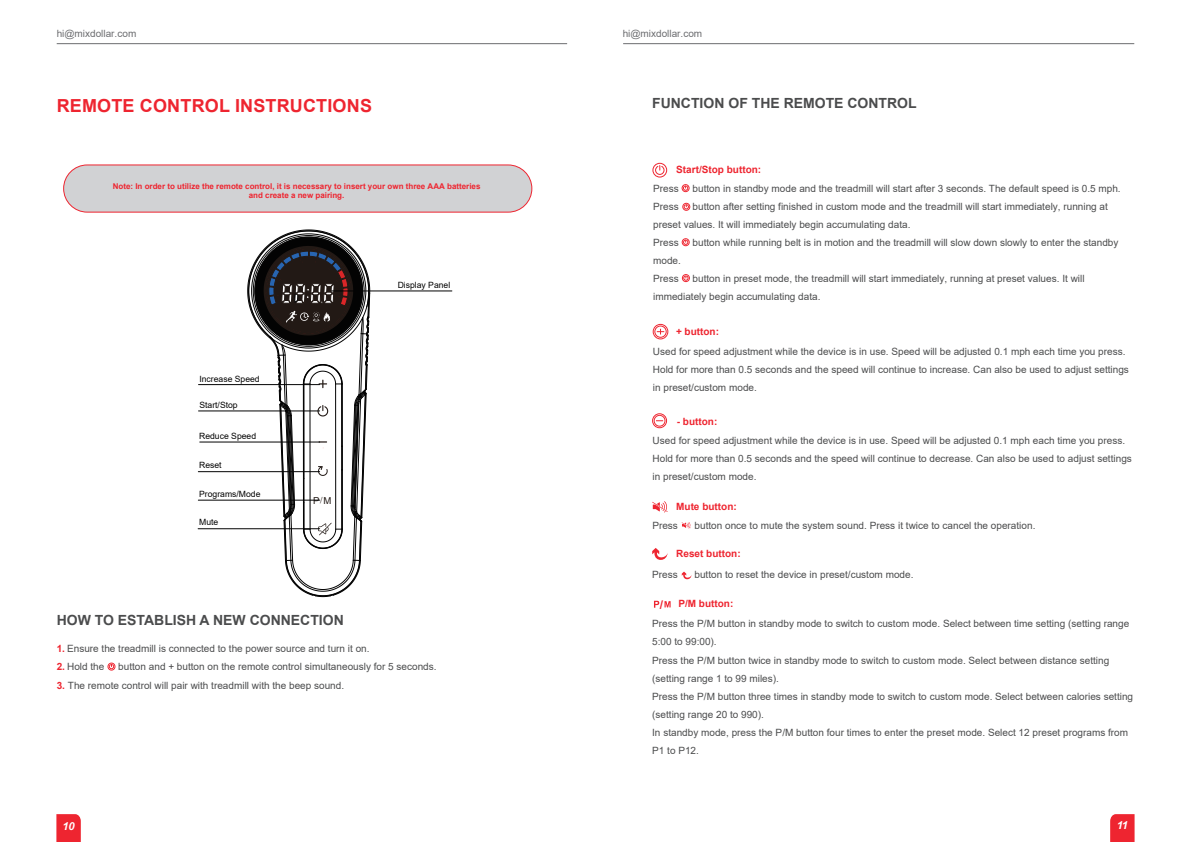
<style>
.page{position:relative;width:1191px;height:842px;background:#fff}
.page>*{position:absolute;margin:0;border:0;box-sizing:border-box;transform-origin:0 0}
.t1{font:700 18px "Arial";letter-spacing:.01em;color:#ee2530}
.t2{font:700 14px "Arial";color:#4b4c4d}
.t3{font:700 12px "Arial";color:#ee2530}
.t4{font:italic 700 11px "Arial";color:#fff}
.t5{font:10px/18px "Arial";color:#4b4c4d}
.t6{font:700 10px "Arial";color:#ee2530}
.t7{font:10px "Arial";color:#6c6d70}
.t8{font:9.6px "Arial";color:#221915}
.t9{font:8.6px "Arial";color:#030303}
.t10{font:700 8px/9.6px "Arial";color:#ee2530;text-align:center}
.s1{font-family:"Adobe Song Std";font-weight:300}
.s2{font-weight:700;color:#ee2530}
</style>
<div class="page">
<svg style="left:56px;top:814px;width:25px;height:28px"></svg>
<hr style="left:57px;top:43px;width:510px;height:1px;background:#6c6d70">
<hr style="left:623px;top:43px;width:511px;height:1px;background:#6c6d70">
<svg style="left:1110px;top:814px;width:24px;height:28px"></svg>
<div style="left:64px;top:165px;width:468px;height:47px;background:#d1d2d4;border-radius:24px"></div>
<div style="left:63px;top:164px;width:469px;height:49px;border:1px solid #ee2530;border-radius:24px"></div>
<div style="left:653px;top:324px;width:14px;height:14px;background:#f6979c;border-radius:50%"></div>
<svg style="left:653px;top:324px;width:15px;height:15px"></svg>
<div style="left:653px;top:324px;width:15px;height:15px;border:1px solid #ee2530;border-radius:50%"></div>
<svg style="left:655px;top:326px;width:11px;height:11px"></svg>
<div style="left:654px;top:326px;width:12px;height:12px;border:1px solid #ee2530;border-radius:50%"></div>
<svg style="left:657px;top:329px;width:7px;height:5px"></svg>
<svg style="left:654px;top:601px;width:16px;height:7px"></svg>
<svg style="left:655px;top:165px;width:10px;height:10px"></svg>
<div style="left:652px;top:163px;width:15px;height:15px;border:1px solid #ee2530;border-radius:50%"></div>
<svg style="left:652px;top:501px;width:15px;height:11px"></svg>
<svg style="left:652px;top:548px;width:15px;height:12px"></svg>
<div style="left:682px;top:184px;width:7px;height:8px;border:1px solid #ee2530;border-radius:50%"></div>
<div style="left:108px;top:663px;width:7px;height:7px;border:1px solid #ee2530;border-radius:50%"></div>
<svg style="left:684px;top:205px;width:4px;height:4px"></svg>
<div style="left:682px;top:203px;width:8px;height:8px;border:1px solid #ee2530;border-radius:50%"></div>
<svg style="left:684px;top:240px;width:3px;height:4px"></svg>
<div style="left:682px;top:238px;width:7px;height:8px;border:1px solid #ee2530;border-radius:50%"></div>
<svg style="left:684px;top:276px;width:3px;height:4px"></svg>
<div style="left:682px;top:274px;width:7px;height:8px;border:1px solid #ee2530;border-radius:50%"></div>
<svg style="left:652px;top:414px;width:14px;height:14px"></svg>
<div style="left:652px;top:413px;width:15px;height:15px;border:1px solid #ee2530;border-radius:50%"></div>
<svg style="left:654px;top:415px;width:11px;height:11px"></svg>
<div style="left:654px;top:415px;width:11px;height:11px;border:1px solid #ee2530;border-radius:50%"></div>
<svg style="left:681px;top:522px;width:9px;height:7px"></svg>
<svg style="left:682px;top:572px;width:9px;height:8px"></svg>
<hr style="left:198px;top:529px;width:122px;height:1px;background:#030303">
<hr style="left:198px;top:500px;width:122px;height:1px;background:#030303">
<hr style="left:198px;top:471px;width:122px;height:1px;background:#030303">
<hr style="left:200px;top:442px;width:120px;height:1px;background:#030303">
<hr style="left:198px;top:411px;width:122px;height:1px;background:#030303">
<hr style="left:198px;top:384px;width:122px;height:1px;background:#030303">
<svg style="left:248px;top:230px;width:122px;height:367px"></svg>
<hr style="left:331px;top:291px;width:121px;height:1px;background:#030303">
<p class="t7" style="left:57px;top:27px;width:81px">hi@mixdollar.com</p>
<p class="t7" style="left:622px;top:27px;width:81px">hi@mixdollar.com</p>
<h1 class="t1" style="left:57px;top:93px;width:317px">REMOTE CONTROL INSTRUCTIONS</h1>
<p class="t10" style="left:113px;top:181px;width:369px">Note: In order to utilize the remote control, it is necessary to insert your own three AAA batteries and create a new pairing.</p>
<p class="t9" style="left:199px;top:373px;width:62px">Increase Speed</p>
<p class="t9" style="left:199px;top:399px;width:40px">Start/Stop</p>
<p class="t9" style="left:199px;top:430px;width:58px">Reduce Speed</p>
<p class="t9" style="left:199px;top:459px;width:24px">Reset</p>
<p class="t9" style="left:199px;top:488px;width:63px">Programs/Mode</p>
<p class="t9" style="left:199px;top:516px;width:21px">Mute</p>
<p class="t8" style="left:313px;top:494px;width:20px">P<span class="s1">/</span>M</p>
<p class="t9" style="left:398px;top:279px;width:54px">Display Panel</p>
<h2 class="t2" style="left:57px;top:610px;width:289px">HOW TO ESTABLISH A NEW CONNECTION</h2>
<p class="t5" style="left:57px;top:640px;width:314px"><span class="s2">1.</span> Ensure the treadmill is connected to the power source and turn it on.</p>
<p class="t5" style="left:57px;top:658px;width:49px"><span class="s2">2.</span> Hold the</p>
<p class="t5" style="left:57px;top:677px;width:289px"><span class="s2">3.</span> The remote control will pair with treadmill with the beep sound.</p>
<p class="t5" style="left:118px;top:658px;width:320px">button and + button on the remote control simultaneously for 5 seconds.</p>
<h2 class="t2" style="left:652px;top:94px;width:266px">FUNCTION OF THE REMOTE CONTROL</h2>
<p class="t6" style="left:676px;top:163px;width:86px">Start/Stop button:</p>
<p class="t5" style="left:653px;top:179px;width:27px">Press</p>
<p class="t5" style="left:692px;top:179px;width:429px">button in standby mode and the treadmill will start after 3 seconds. The default speed is 0.5 mph.</p>
<p class="t5" style="left:653px;top:197px;width:27px">Press</p>
<p class="t5" style="left:653px;top:197px;width:456px;text-indent:39px">button after setting finished in custom mode and the treadmill will start immediately, running at preset values. It will immediately begin accumulating data.<br>Press</p>
<p class="t5" style="left:692px;top:233px;width:427px">button while running belt is in motion and the treadmill will slow down slowly to enter the standby</p>
<p class="t5" style="left:653px;top:251px;width:29px">mode.<br>Press</p>
<p class="t5" style="left:653px;top:269px;width:433px;text-indent:39px">button in preset mode, the treadmill will start immediately, running at preset values. It will immediately begin accumulating data.</p>
<p class="t6" style="left:676px;top:325px;width:45px">+ button:</p>
<p class="t5" style="left:653px;top:342px;width:477px">Used for speed adjustment while the device is in use. Speed will be adjusted 0.1 mph each time you press.<br>Hold for more than 0.5 seconds and the speed will continue to increase. Can also be used to adjust settings in preset/custom mode.</p>
<p class="t6" style="left:677px;top:414px;width:42px">- button:</p>
<p class="t5" style="left:652px;top:431px;width:481px">Used for speed adjustment while the device is in use. Speed will be adjusted 0.1 mph each time you press.<br>Hold for more than 0.5 seconds and the speed will continue to decrease. Can also be used to adjust settings in preset/custom mode.</p>
<p class="t5" style="left:652px;top:516px;width:27px">Press</p>
<p class="t5" style="left:694px;top:516px;width:342px">button once to mute the system sound. Press it twice to cancel the operation.</p>
<p class="t5" style="left:652px;top:566px;width:27px">Press</p>
<p class="t5" style="left:694px;top:566px;width:220px">button to reset the device in preset/custom mode.</p>
<p class="t5" style="left:652px;top:614px;width:478px">Press the P/M button in standby mode to switch to custom mode. Select between time setting (setting range<br>5:00 to 99:00).</p>
<p class="t6" style="left:676px;top:500px;width:62px">Mute button:</p>
<p class="t6" style="left:676px;top:547px;width:66px">Reset button:</p>
<p class="t6" style="left:678px;top:597px;width:56px">P/M button:</p>
<p class="t3" style="left:660px;top:596px;width:5px">/</p>
<p class="t5" style="left:652px;top:652px;width:482px">Press the P/M button twice in standby mode to switch to custom mode. Select between distance setting (setting range 1 to 99 miles).<br>Press the P/M button three times in standby mode to switch to custom mode. Select between calories setting (setting range 20 to 990).<br>In standby mode, press the P/M button four times to enter the preset mode. Select 12 preset programs from P1 to P12.</p>
<p class="t4" style="left:62px;top:819px;width:14px">10</p>
<p class="t4" style="left:1116px;top:818px;width:13px">11</p>
</div>
